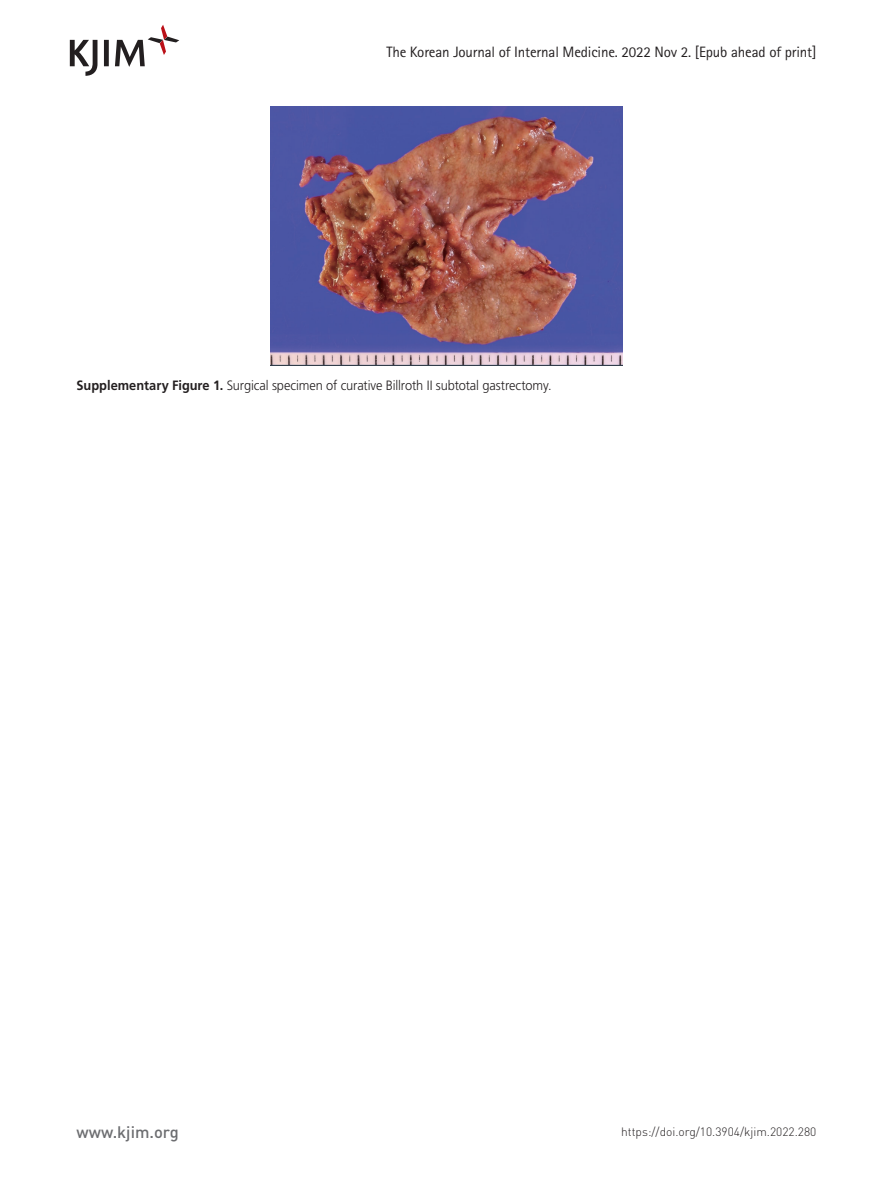
<style>
.page{position:relative;width:893px;height:1191px;background:#fff}
.page>*{position:absolute;margin:0;border:0;box-sizing:border-box;transform-origin:0 0}
.t1{font:500 16.5px "DIN Pro";color:#6c6d70}
.t2{font:15px "Rotis Sans Serif Std";letter-spacing:-.01em;color:#231f20}
.t3{font:300 13.5px "Frutiger LT Std";letter-spacing:-.01em;color:#231f20;scale:.95 1}
.t4{font:300 12px "DIN Pro";color:#231f20}
.s1{font-weight:700}
</style>
<div class="page">
<svg style="left:70px;top:25px;width:109px;height:51px"></svg>
<img style="left:270px;top:107px;width:353px;height:259px">
<p class="t2" style="left:386px;top:43px;width:432px">The Korean Journal of Internal Medicine. 2022 Nov 2. [Epub ahead of print]</p>
<p class="t3" style="left:77px;top:377px;width:502px"><span class="s1">Supplementary Figure 1.</span> Surgical specimen of curative Billroth II subtotal gastrectomy.</p>
<p class="t1" style="left:77px;top:1120px;width:104px">www.kjim.org</p>
<p class="t4" style="left:621px;top:1123px;width:197px">https://doi.org/10.3904/kjim.2022.280</p>
</div>
